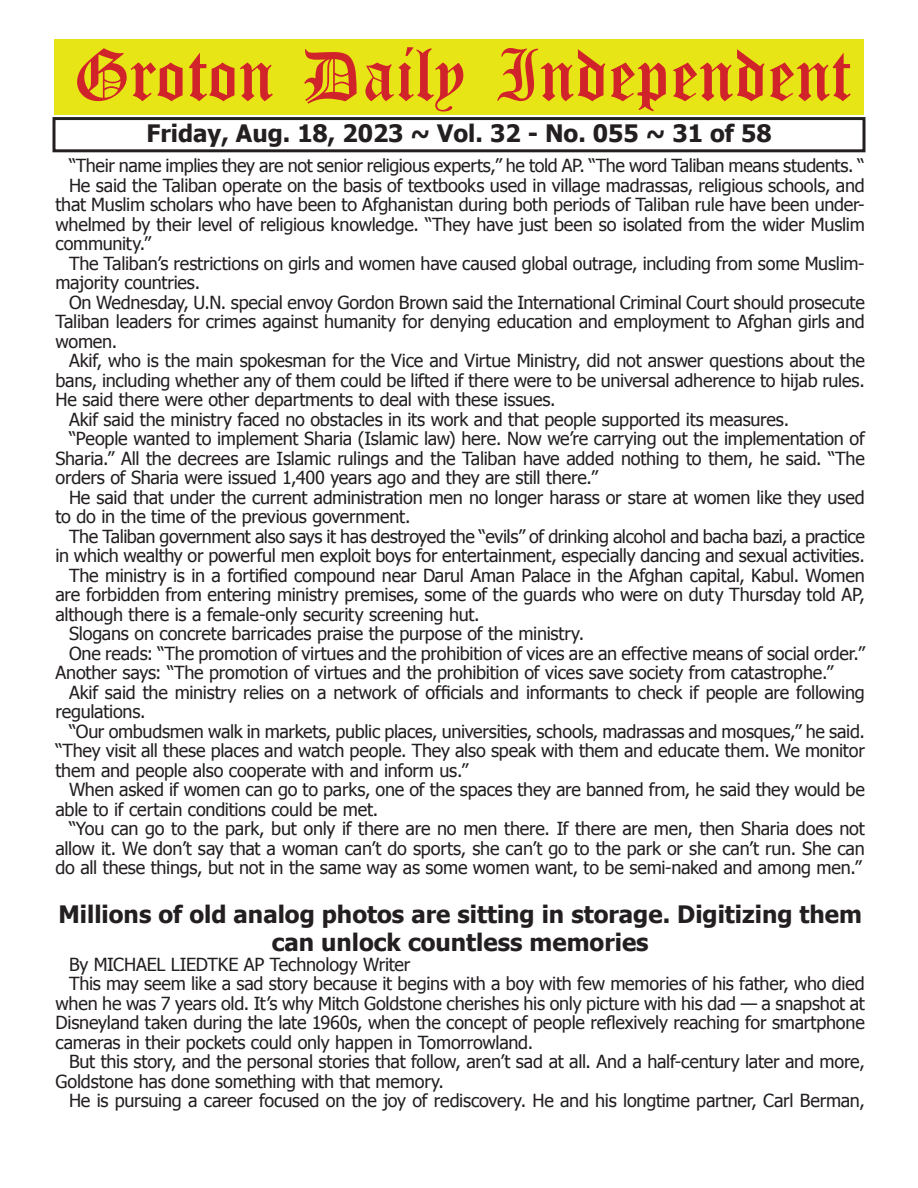
<style>
.page{position:relative;width:918px;height:1188px;background:#fff}
.page>*{position:absolute;margin:0;border:0;box-sizing:border-box;transform-origin:0 0}
.t1{font:54px "Old English Five";color:#d1232a}
.t2{font:700 24px/28.8px "Tahoma";color:#231f20;text-align:center}
.t3{font:18px "Tahoma";letter-spacing:-.015em;color:#231f20}
</style>
<div class="page">
<div style="left:52px;top:117px;width:814px;height:35px;border:3px solid #231f20"></div>
<div style="left:54px;top:40px;width:810px;height:75px;background:#e7e515"></div>
<h1 class="t1" style="left:73px;top:50px;width:779px">Groton Daily Independent</h1>
<h2 class="t2" style="left:146px;top:117px;width:627px">Friday, Aug. 18, 2023 ~ Vol. 32 - No. 055 ~ 31 of 58</h2>
<p class="t3" style="left:69px;top:154px;width:797px">“Their name implies they are not senior religious experts,” he told AP. “The word Taliban means students. “</p>
<p class="t3" style="left:69px;top:173px;width:797px">He said the Taliban operate on the basis of textbooks used in village madrassas, religious schools, and</p>
<p class="t3" style="left:56px;top:193px;width:811px">that Muslim scholars who have been to Afghanistan during both periods of Taliban rule have been under-</p>
<p class="t3" style="left:56px;top:212px;width:811px">whelmed by their level of religious knowledge. “They have just been so isolated from the wider Muslim</p>
<p class="t3" style="left:56px;top:232px;width:97px">community.”</p>
<p class="t3" style="left:69px;top:251px;width:797px">The Taliban’s restrictions on girls and women have caused global outrage, including from some Muslim-</p>
<p class="t3" style="left:56px;top:271px;width:146px">majority countries.</p>
<p class="t3" style="left:69px;top:290px;width:797px">On Wednesday, U.N. special envoy Gordon Brown said the International Criminal Court should prosecute</p>
<p class="t3" style="left:56px;top:310px;width:811px">Taliban leaders for crimes against humanity for denying education and employment to Afghan girls and</p>
<p class="t3" style="left:56px;top:329px;width:63px">women.</p>
<p class="t3" style="left:69px;top:349px;width:797px">Akif, who is the main spokesman for the Vice and Virtue Ministry, did not answer questions about the</p>
<p class="t3" style="left:56px;top:368px;width:811px">bans, including whether any of them could be lifted if there were to be universal adherence to hijab rules.</p>
<p class="t3" style="left:56px;top:388px;width:502px">He said there were other departments to deal with these issues.</p>
<p class="t3" style="left:69px;top:407px;width:722px">Akif said the ministry faced no obstacles in its work and that people supported its measures.</p>
<p class="t3" style="left:69px;top:427px;width:797px">“People wanted to implement Sharia (Islamic law) here. Now we’re carrying out the implementation of</p>
<p class="t3" style="left:56px;top:446px;width:811px">Sharia.” All the decrees are Islamic rulings and the Taliban have added nothing to them, he said. “The</p>
<p class="t3" style="left:56px;top:466px;width:544px">orders of Sharia were issued 1,400 years ago and they are still there.”</p>
<p class="t3" style="left:69px;top:485px;width:797px">He said that under the current administration men no longer harass or stare at women like they used</p>
<p class="t3" style="left:56px;top:505px;width:356px">to do in the time of the previous government.</p>
<p class="t3" style="left:69px;top:524px;width:797px">The Taliban government also says it has destroyed the “evils” of drinking alcohol and bacha bazi, a practice</p>
<p class="t3" style="left:56px;top:544px;width:811px">in which wealthy or powerful men exploit boys for entertainment, especially dancing and sexual activities.</p>
<p class="t3" style="left:69px;top:563px;width:797px">The ministry is in a fortified compound near Darul Aman Palace in the Afghan capital, Kabul. Women</p>
<p class="t3" style="left:56px;top:583px;width:811px">are forbidden from entering ministry premises, some of the guards who were on duty Thursday told AP,</p>
<p class="t3" style="left:56px;top:602px;width:426px">although there is a female-only security screening hut.</p>
<p class="t3" style="left:69px;top:622px;width:517px">Slogans on concrete barricades praise the purpose of the ministry.</p>
<p class="t3" style="left:69px;top:641px;width:797px">One reads: “The promotion of virtues and the prohibition of vices are an effective means of social order.”</p>
<p class="t3" style="left:56px;top:661px;width:779px">Another says: “The promotion of virtues and the prohibition of vices save society from catastrophe.”</p>
<p class="t3" style="left:69px;top:680px;width:797px">Akif said the ministry relies on a network of officials and informants to check if people are following</p>
<p class="t3" style="left:56px;top:700px;width:92px">regulations.</p>
<p class="t3" style="left:69px;top:719px;width:797px">“Our ombudsmen walk in markets, public places, universities, schools, madrassas and mosques,” he said.</p>
<p class="t3" style="left:56px;top:739px;width:811px">“They visit all these places and watch people. They also speak with them and educate them. We monitor</p>
<p class="t3" style="left:56px;top:758px;width:414px">them and people also cooperate with and inform us.”</p>
<p class="t3" style="left:69px;top:778px;width:797px">When asked if women can go to parks, one of the spaces they are banned from, he said they would be</p>
<p class="t3" style="left:56px;top:797px;width:324px">able to if certain conditions could be met.</p>
<p class="t3" style="left:69px;top:817px;width:797px">“You can go to the park, but only if there are no men there. If there are men, then Sharia does not</p>
<p class="t3" style="left:56px;top:836px;width:811px">allow it. We don’t say that a woman can’t do sports, she can’t go to the park or she can’t run. She can</p>
<p class="t3" style="left:56px;top:856px;width:808px">do all these things, but not in the same way as some women want, to be semi-naked and among men.”</p>
<h2 class="t2" style="left:58px;top:898px;width:805px">Millions of old analog photos are sitting in storage. Digitizing them can unlock countless memories</h2>
<p class="t3" style="left:69px;top:952px;width:343px">By MICHAEL LIEDTKE AP Technology Writer</p>
<p class="t3" style="left:69px;top:972px;width:797px">This may seem like a sad story because it begins with a boy with few memories of his father, who died</p>
<p class="t3" style="left:56px;top:991px;width:811px">when he was 7 years old. It’s why Mitch Goldstone cherishes his only picture with his dad — a snapshot at</p>
<p class="t3" style="left:56px;top:1011px;width:811px">Disneyland taken during the late 1960s, when the concept of people reflexively reaching for smartphone</p>
<p class="t3" style="left:56px;top:1030px;width:479px">cameras in their pockets could only happen in Tomorrowland.</p>
<p class="t3" style="left:69px;top:1050px;width:797px">But this story, and the personal stories that follow, aren’t sad at all. And a half-century later and more,</p>
<p class="t3" style="left:56px;top:1069px;width:390px">Goldstone has done something with that memory.</p>
<p class="t3" style="left:69px;top:1089px;width:797px">He is pursuing a career focused on the joy of rediscovery. He and his longtime partner, Carl Berman,</p>
</div>
